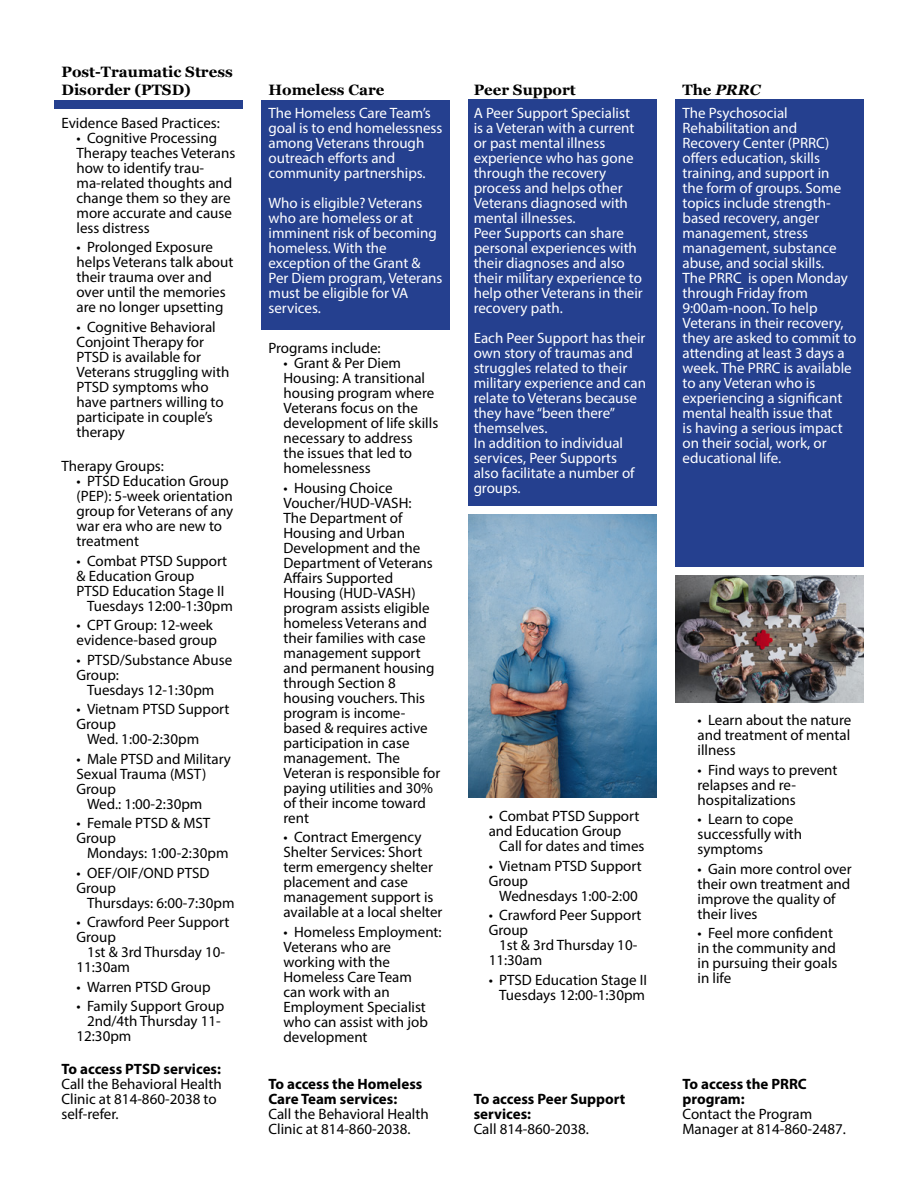
<style>
.page{position:relative;width:918px;height:1188px;background:#fff}
.page>*{position:absolute;margin:0;border:0;box-sizing:border-box;transform-origin:0 0}
.t1{font:15px/15px "Myriad Pro";color:#000}
.t2{font:15px/15px "Myriad Pro";color:#fff}
.t3{font:700 15px/15px "Myriad Pro";color:#000}
.t4{font:700 15px/18px "Georgia";color:#000}
.t5{font:italic 700 15px "Georgia";color:#000}
.s1{font-style:normal}
</style>
<div class="page">
<div style="left:54px;top:100px;width:189px;height:9px;background:#25408f"></div>
<div style="left:262px;top:100px;width:188px;height:229px;background:#25408f"></div>
<div style="left:469px;top:100px;width:188px;height:406px;background:#25408f"></div>
<div style="left:676px;top:100px;width:188px;height:467px;background:#25408f"></div>
<img style="left:675px;top:576px;width:189px;height:126px">
<img style="left:468px;top:514px;width:189px;height:284px">
<p class="t4" style="left:62px;top:62px;width:173px">Post-Traumatic Stress<br>Disorder (PTSD)</p>
<p class="t1" style="left:62px;top:115px;width:160px">Evidence Based Practices:</p>
<p class="t1" style="left:76px;top:130px;width:160px">• Cognitive Processing<br>Therapy teaches Veterans how to identify trau&shy;ma-related thoughts and change them so they are more accurate and cause less distress</p>
<p class="t1" style="left:76px;top:240px;width:158px">• Prolonged Exposure helps Veterans talk about their trauma over and over until the memories are no longer upsetting</p>
<p class="t1" style="left:76px;top:319px;width:154px">• Cognitive Behavioral<br>Conjoint Therapy for<br>PTSD is available for<br>Veterans struggling with<br>PTSD symptoms who have partners willing to participate in couple’s therapy</p>
<p class="t1" style="left:62px;top:459px;width:104px">Therapy Groups:</p>
<p class="t1" style="left:76px;top:474px;width:158px">• PTSD Education Group (PEP): 5-week orientation group for Veterans of any war era who are new to treatment</p>
<p class="t1" style="left:76px;top:553px;width:152px">• Combat PTSD Support</p>
<p class="t1" style="left:76px;top:568px;width:119px">&amp; Education Group</p>
<p class="t1" style="left:76px;top:583px;width:149px">PTSD Education Stage II</p>
<p class="t1" style="left:87px;top:598px;width:147px">Tuesdays 12:00-1:30pm</p>
<p class="t1" style="left:76px;top:618px;width:142px">• CPT Group: 12-week evidence-based group</p>
<p class="t1" style="left:76px;top:652px;width:157px">• PTSD/Substance Abuse<br>Group:</p>
<p class="t1" style="left:87px;top:682px;width:129px">Tuesdays 12-1:30pm</p>
<p class="t1" style="left:76px;top:702px;width:154px">• Vietnam PTSD Support</p>
<p class="t1" style="left:76px;top:717px;width:41px">Group</p>
<p class="t1" style="left:87px;top:732px;width:114px">Wed. 1:00-2:30pm</p>
<p class="t1" style="left:76px;top:751px;width:156px">• Male PTSD and Military</p>
<p class="t1" style="left:76px;top:766px;width:131px">Sexual Trauma (MST)</p>
<p class="t1" style="left:76px;top:781px;width:41px">Group</p>
<p class="t1" style="left:87px;top:796px;width:117px">Wed.: 1:00-2:30pm</p>
<p class="t1" style="left:76px;top:816px;width:135px">• Female PTSD &amp; MST<br>Group</p>
<p class="t1" style="left:87px;top:846px;width:143px">Mondays: 1:00-2:30pm</p>
<p class="t1" style="left:76px;top:865px;width:135px">• OEF/OIF/OND PTSD<br>Group</p>
<p class="t1" style="left:87px;top:895px;width:149px">Thursdays: 6:00-7:30pm</p>
<p class="t1" style="left:76px;top:915px;width:154px">• Crawford Peer Support<br>Group</p>
<p class="t1" style="left:76px;top:945px;width:150px;text-indent:10px">1st &amp; 3rd Thursday 10-<br>11:30am</p>
<p class="t1" style="left:76px;top:979px;width:136px">• Warren PTSD Group</p>
<p class="t1" style="left:76px;top:999px;width:150px">• Family Support Group</p>
<p class="t1" style="left:87px;top:1014px;width:135px">2nd/4th Thursday 11-</p>
<p class="t1" style="left:76px;top:1029px;width:56px">12:30pm</p>
<p class="t3" style="left:62px;top:1061px;width:161px">To access PTSD services:</p>
<p class="t1" style="left:62px;top:1076px;width:162px">Call the Behavioral Health<br>Clinic at 814-860-2038 to self-refer.</p>
<p class="t4" style="left:268px;top:80px;width:118px">Homeless Care</p>
<p class="t4" style="left:474px;top:80px;width:104px">Peer Support</p>
<p class="t5" style="left:682px;top:80px;width:80px"><span class="s1">The</span> PRRC</p>
<p class="t2" style="left:268px;top:105px;width:176px">The Homeless Care Team’s goal is to end homelessness among Veterans through outreach efforts and community partnerships.</p>
<p class="t2" style="left:268px;top:195px;width:176px">Who is eligible? Veterans who are homeless or at imminent risk of becoming homeless. With the exception of the Grant &amp;<br>Per Diem program, Veterans must be eligible for VA services.</p>
<p class="t1" style="left:268px;top:340px;width:114px">Programs include:</p>
<p class="t1" style="left:284px;top:355px;width:156px">• Grant &amp; Per Diem<br>Housing: A transitional housing program where<br>Veterans focus on the development of life skills necessary to address<br>the issues that led to homelessness</p>
<p class="t1" style="left:284px;top:480px;width:158px">• Housing Choice<br>Voucher/HUD-VASH:<br>The Department of<br>Housing and Urban<br>Development and the<br>Department of Veterans<br>Affairs Supported<br>Housing (HUD-VASH) program assists eligible homeless Veterans and their families with case management support and permanent housing through Section 8 housing vouchers. This program is income&shy;based &amp; requires active participation in case management. The<br>Veteran is responsible for paying utilities and 30% of their income toward rent</p>
<p class="t1" style="left:284px;top:829px;width:161px">• Contract Emergency<br>Shelter Services: Short term emergency shelter placement and case management support is available at a local shelter</p>
<p class="t1" style="left:284px;top:924px;width:160px">• Homeless Employment:<br>Veterans who are working with the<br>Homeless Care Team<br>can work with an<br>Employment Specialist who can assist with job development</p>
<p class="t3" style="left:268px;top:1076px;width:155px">To access the Homeless<br>Care Team services:</p>
<p class="t1" style="left:268px;top:1106px;width:162px">Call the Behavioral Health<br>Clinic at 814-860-2038.</p>
<p class="t2" style="left:474px;top:105px;width:171px">A Peer Support Specialist is a Veteran with a current or past mental illness experience who has gone through the recovery process and helps other<br>Veterans diagnosed with mental illnesses.<br>Peer Supports can share personal experiences with their diagnoses and also their military experience to help other Veterans in their recovery path.</p>
<p class="t2" style="left:474px;top:330px;width:174px">Each Peer Support has their own story of traumas and struggles related to their military experience and can relate to Veterans because they have “been there” themselves.<br>In addition to individual services, Peer Supports<br>also facilitate a number of groups.</p>
<p class="t1" style="left:489px;top:808px;width:152px">• Combat PTSD Support and Education Group</p>
<p class="t1" style="left:499px;top:838px;width:147px">Call for dates and times</p>
<p class="t1" style="left:489px;top:858px;width:154px">• Vietnam PTSD Support<br>Group</p>
<p class="t1" style="left:499px;top:888px;width:140px">Wednesdays 1:00-2:00</p>
<p class="t1" style="left:489px;top:907px;width:154px">• Crawford Peer Support<br>Group</p>
<p class="t1" style="left:489px;top:937px;width:150px;text-indent:10px">1st &amp; 3rd Thursday 10-<br>11:30am</p>
<p class="t1" style="left:489px;top:972px;width:160px;text-align:center">• PTSD Education Stage II<br>Tuesdays 12:00-1:30pm</p>
<p class="t3" style="left:474px;top:1091px;width:153px">To access Peer Support services:</p>
<p class="t1" style="left:474px;top:1121px;width:117px">Call 814-860-2038.</p>
<p class="t2" style="left:682px;top:105px;width:176px">The Psychosocial<br>Rehabilitation and<br>Recovery Center (PRRC) offers education, skills training, and support in<br>the form of groups. Some topics include strength&shy;based recovery, anger management, stress management, substance abuse, and social skills.<br>The PRRC is open Monday through Friday from<br>9:00am-noon. To help<br>Veterans in their recovery, they are asked to commit to attending at least 3 days a week. The PRRC is available to any Veteran who is experiencing a significant mental health issue that<br>is having a serious impact on their social, work, or educational life.</p>
<p class="t1" style="left:698px;top:712px;width:155px;text-align:justify">• Learn about the nature and treatment of mental illness</p>
<p class="t1" style="left:698px;top:762px;width:141px">• Find ways to prevent relapses and re&shy;hospitalizations</p>
<p class="t1" style="left:698px;top:811px;width:106px">• Learn to cope successfully with symptoms</p>
<p class="t1" style="left:698px;top:861px;width:156px">• Gain more control over their own treatment and improve the quality of their lives</p>
<p class="t1" style="left:698px;top:925px;width:142px">• Feel more confident in the community and in pursuing their goals in life</p>
<p class="t3" style="left:682px;top:1076px;width:126px">To access the PRRC program:</p>
<p class="t1" style="left:682px;top:1106px;width:165px">Contact the Program<br>Manager at 814-860-2487.</p>
</div>
